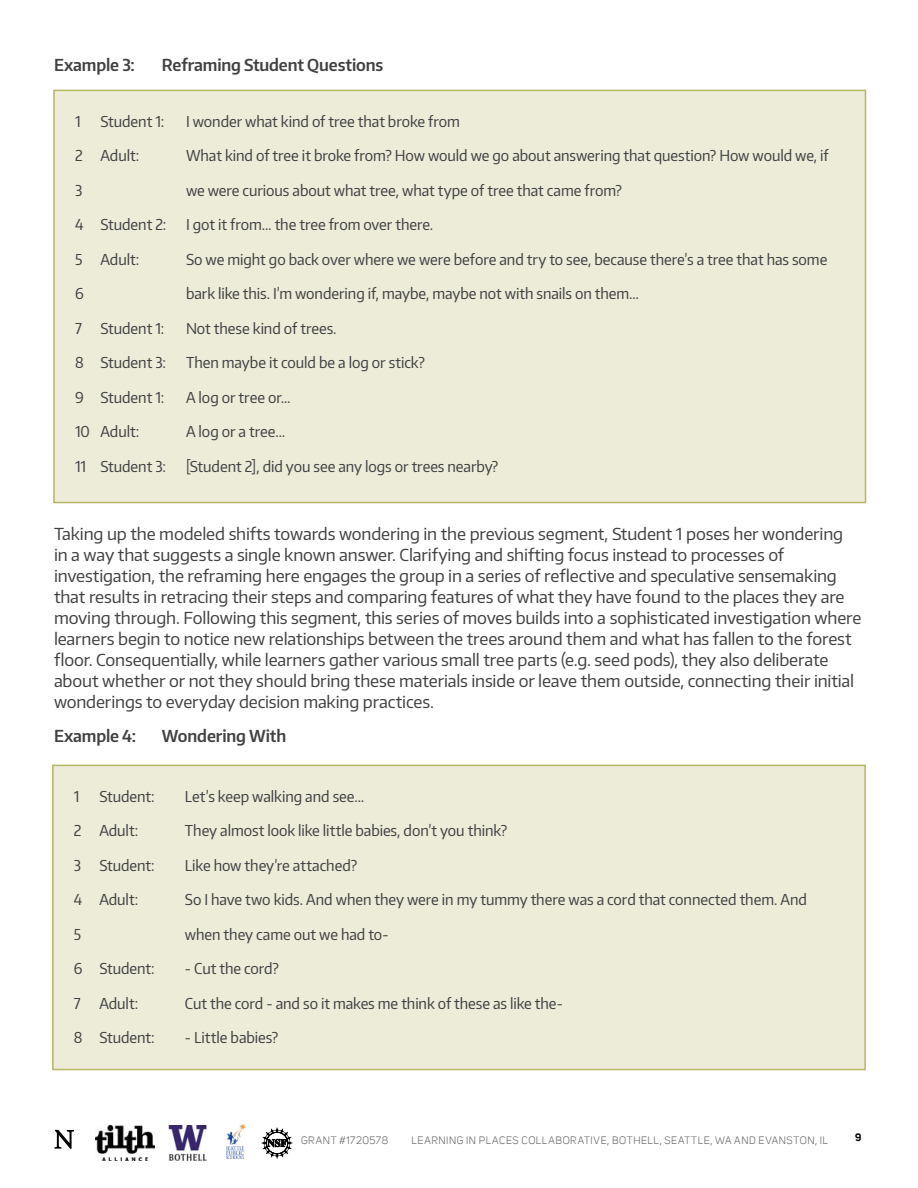
<style>
.page{position:relative;width:918px;height:1188px;background:#fff}
.page>*{position:absolute;margin:0;border:0;box-sizing:border-box;transform-origin:0 0}
.text{font:16.5px/21px "Encode Sans Normal";letter-spacing:-.01em;color:#414042}
.section_subheader_co{font:600 16.5px "Encode Sans Narrow";letter-spacing:-.01em;color:#414042}
.interview{font:15px "Encode Sans Narrow";letter-spacing:-.005em;color:#414042}
.t1{font:10.5px "Uni Sans";letter-spacing:.055em;color:#636466}
.t2{font:700 10.5px "Uni Sans";color:#000}
</style>
<div class="page">
<img style="left:226px;top:1125px;width:19px;height:34px">
<img style="left:169px;top:1126px;width:37px;height:34px">
<img style="left:95px;top:1126px;width:60px;height:34px">
<svg style="left:54px;top:1130px;width:20px;height:19px"></svg>
<svg style="left:262px;top:1128px;width:30px;height:30px"></svg>
<div style="left:54px;top:90px;width:812px;height:413px;background:#ececd8"></div>
<div style="left:53px;top:90px;width:813px;height:413px;border:2px solid #b6b666"></div>
<div style="left:53px;top:765px;width:812px;height:305px;background:#ececd8"></div>
<div style="left:52px;top:765px;width:814px;height:305px;border:2px solid #b6b666"></div>
<p class="section_subheader_co" style="left:54px;top:54px;width:82px">Example 3:</p>
<p class="section_subheader_co" style="left:162px;top:54px;width:223px">Reframing Student Questions</p>
<p class="interview" style="left:75px;top:111px;width:7px">1</p>
<p class="interview" style="left:100px;top:111px;width:65px">Student 1:</p>
<p class="interview" style="left:186px;top:111px;width:275px">I wonder what kind of tree that broke from</p>
<p class="interview" style="left:75px;top:146px;width:66px">2 Adult:</p>
<p class="interview" style="left:186px;top:146px;width:644px">What kind of tree it broke from? How would we go about answering that question? How would we, if</p>
<p class="interview" style="left:75px;top:180px;width:9px">3</p>
<p class="interview" style="left:186px;top:180px;width:438px">we were curious about what tree, what type of tree that came from?</p>
<p class="interview" style="left:75px;top:215px;width:93px">4 Student 2:</p>
<p class="interview" style="left:186px;top:215px;width:249px">I got it from… the tree from over there.</p>
<p class="interview" style="left:75px;top:249px;width:66px">5 Adult:</p>
<p class="interview" style="left:186px;top:249px;width:643px">So we might go back over where we were before and try to see, because there’s a tree that has some</p>
<p class="interview" style="left:75px;top:284px;width:10px">6</p>
<p class="interview" style="left:186px;top:284px;width:455px">bark like this. I’m wondering if, maybe, maybe not with snails on them…</p>
<p class="interview" style="left:75px;top:318px;width:91px">7 Student 1:</p>
<p class="interview" style="left:186px;top:318px;width:152px">Not these kind of trees.</p>
<p class="interview" style="left:75px;top:353px;width:92px">8 Student 3:</p>
<p class="interview" style="left:186px;top:353px;width:240px">Then maybe it could be a log or stick?</p>
<p class="interview" style="left:75px;top:387px;width:91px">9 Student 1:</p>
<p class="interview" style="left:186px;top:387px;width:106px">A log or tree or…</p>
<p class="interview" style="left:75px;top:422px;width:66px">10 Adult:</p>
<p class="interview" style="left:186px;top:422px;width:101px">A log or a tree…</p>
<p class="interview" style="left:75px;top:456px;width:92px">11 Student 3:</p>
<p class="interview" style="left:186px;top:456px;width:314px">[Student 2], did you see any logs or trees nearby?</p>
<p class="text" style="left:54px;top:523px;width:809px">Taking up the modeled shifts towards wondering in the previous segment, Student 1 poses her wondering<br>in a way that suggests a single known answer. Clarifying and shifting focus instead to processes of investigation, the reframing here engages the group in a series of reflective and speculative sensemaking that results in retracing their steps and comparing features of what they have found to the places they are moving through. Following this segment, this series of moves builds into a sophisticated investigation where learners begin to notice new relationships between the trees around them and what has fallen to the forest floor. Consequentially, while learners gather various small tree parts (e.g. seed pods), they also deliberate about whether or not they should bring these materials inside or leave them outside, connecting their initial wonderings to everyday decision making practices.</p>
<p class="section_subheader_co" style="left:54px;top:725px;width:84px">Example 4:</p>
<p class="section_subheader_co" style="left:162px;top:725px;width:126px">Wondering With</p>
<p class="interview" style="left:74px;top:786px;width:7px">1</p>
<p class="interview" style="left:99px;top:786px;width:57px">Student:</p>
<p class="interview" style="left:185px;top:786px;width:181px">Let’s keep walking and see…</p>
<p class="interview" style="left:74px;top:821px;width:66px">2 Adult:</p>
<p class="interview" style="left:185px;top:821px;width:324px">They almost look like little babies, don’t you think?</p>
<p class="interview" style="left:74px;top:855px;width:82px">3 Student:</p>
<p class="interview" style="left:185px;top:855px;width:174px">Like how they’re attached?</p>
<p class="interview" style="left:74px;top:890px;width:66px">4 Adult:</p>
<p class="interview" style="left:185px;top:890px;width:624px">So I have two kids. And when they were in my tummy there was a cord that connected them. And</p>
<p class="interview" style="left:74px;top:924px;width:9px">5</p>
<p class="interview" style="left:185px;top:924px;width:205px">when they came out we had to-</p>
<p class="interview" style="left:74px;top:959px;width:82px">6 Student:</p>
<p class="interview" style="left:185px;top:959px;width:96px">- Cut the cord?</p>
<p class="interview" style="left:74px;top:993px;width:66px">7 Adult:</p>
<p class="interview" style="left:185px;top:993px;width:380px">Cut the cord - and so it makes me think of these as like the-</p>
<p class="interview" style="left:74px;top:1028px;width:82px">8 Student:</p>
<p class="interview" style="left:185px;top:1028px;width:95px">- Little babies?</p>
<p class="t1" style="left:301px;top:1135px;width:89px">GRANT #1720578</p>
<p class="t1" style="left:412px;top:1135px;width:418px">LEARNING IN PLACES COLLABORATIVE, BOTHELL, SEATTLE, WA AND EVANSTON, IL</p>
<p class="t2" style="left:855px;top:1131px;width:8px">9</p>
</div>
